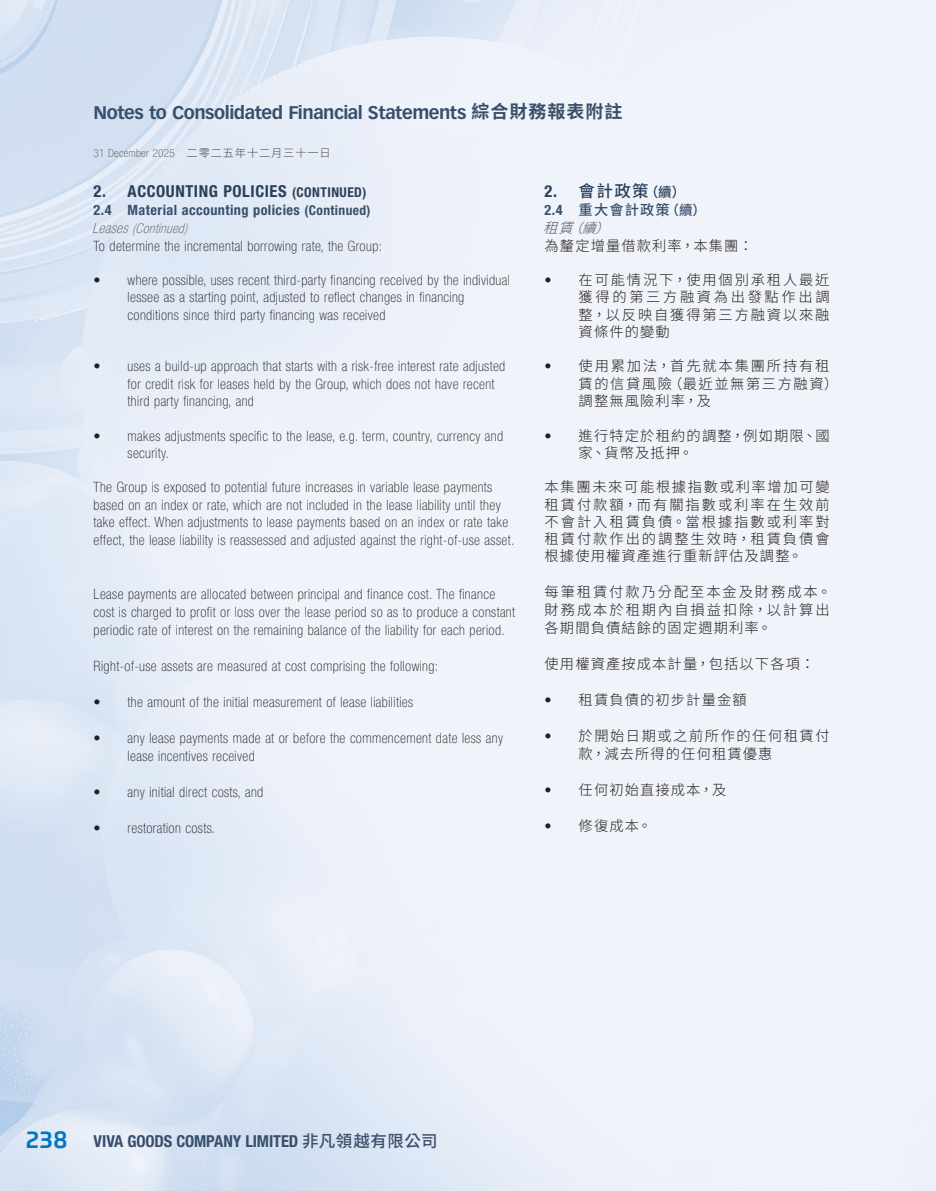
<style>
.page{position:relative;width:936px;height:1191px;background:#fff}
.page>*{position:absolute;margin:0;border:0;box-sizing:border-box;transform-origin:0 0}
.t1{font:700 18px "Vectora LT Std";letter-spacing:-.025em;color:#384f6b}
.t2{font:700 condensed 16.5px "Helvetica Neue LT Std";letter-spacing:-.01em;color:#384f6b}
.Heading_1{font:700 condensed 16.5px "Helvetica Neue LT Std";letter-spacing:.035em;color:#2b3f58}
.C_Heading_1{font:500 16.5px "Source Han Sans TC";color:#2b3f58}
.Body_Text{font:100 condensed 14.25px/17.2px "Helvetica Neue LT Std";letter-spacing:.03em;color:#231f20}
.C_Body_Text{font:300 14.25px/17.2px "Source Han Sans TC";letter-spacing:.105em;color:#231f20;text-align:justify}
.C_Body_Text-2{font:300 14.25px/17.2px "Source Han Sans TC";letter-spacing:.08em;color:#231f20}
.C_Body_Text-3{font:300 14.25px/18px "Source Han Sans TC";letter-spacing:.135em;color:#231f20}
.Heading_2{font:700 condensed 14.25px "Helvetica Neue LT Std";letter-spacing:.03em;color:#384f6b}
.C_Heading_1-2{font:500 14.25px "Source Han Sans TC";letter-spacing:.08em;color:#384f6b}
.Heading_3{font:italic 100 condensed 13.5px "Helvetica Neue LT Std";color:#57585a}
.C_Heading_3{font:italic 300 13.5px "Source Han Sans TC";color:#57585a}
.t3{font:100 condensed 11.25px "Helvetica Neue LT Std";letter-spacing:.025em;color:#4b4c4d}
.s1{font-family:"Source Han Sans TC"}
.s2{font-family:"Source Han Sans TC";font-weight:300;font-stretch:normal}
.s3{font-family:"Helvetica Neue LT Std";font-weight:700;font-stretch:condensed}
.s4{font-size:13.5px}
.s5{font-size:14.25px}
.s6{font-family:"Helvetica Neue LT Std";font-weight:100;font-stretch:condensed}
.s7{font-family:"Prometo";font-weight:500;font-stretch:normal;font-size:24px;color:#0077bf}
.s8{font-family:"Source Han Sans TC";font-weight:500;font-stretch:normal}
</style>
<div class="page">
<p class="t1" style="left:94px;top:102px;width:530px">Notes to Consolidated Financial Statements <span class="s1">綜合財務報表附註</span></p>
<p class="t3" style="left:94px;top:147px;width:239px">31 December 2025<span class="s2">　二零二五年十二月三十一日</span></p>
<p class="C_Heading_1" style="left:544px;top:182px;width:142px"><span class="s3">2.</span> 會計政策<span class="s4">（續）</span></p>
<p class="C_Heading_1-2" style="left:544px;top:202px;width:163px"><span class="s3">2.4</span> 重大會計政策<span class="s4">（續）</span></p>
<p class="C_Heading_3" style="left:543px;top:221px;width:78px"><span class="s5">租賃</span>（續）</p>
<p class="C_Body_Text-2" style="left:544px;top:237px;width:210px">為釐定增量借款利率，本集團：</p>
<p class="C_Body_Text" style="left:578px;top:272px;width:252px;text-indent:-34px"><span class="s6">•</span> 在可能情況下，使用個別承租人最近獲得的第三方融資為出發點作出調整，以反映自獲得第三方融資以來融資條件的變動</p>
<p class="C_Body_Text" style="left:578px;top:358px;width:261px;text-align:left;text-indent:-34px"><span class="s6">•</span> 使用累加法，首先就本集團所持有租賃的信貸風險（最近並無第三方融資）調整無風險利率，及</p>
<p class="C_Body_Text-2" style="left:578px;top:427px;width:252px;text-indent:-34px"><span class="s6">•</span> 進行特定於租約的調整，例如期限、國家、貨幣及抵押。</p>
<p class="C_Body_Text" style="left:544px;top:479px;width:286px">本集團未來可能根據指數或利率增加可變租賃付款額，而有關指數或利率在生效前不會計入租賃負債。當根據指數或利率對租賃付款作出的調整生效時，租賃負債會根據使用權資產進行重新評估及調整。</p>
<p class="C_Body_Text-3" style="left:544px;top:583px;width:288px">每筆租賃付款乃分配至本金及財務成本。財務成本於租期內自損益扣除，以計算出各期間負債結餘的固定週期利率。</p>
<p class="C_Body_Text-2" style="left:544px;top:656px;width:271px">使用權資產按成本計量，包括以下各項：</p>
<p class="C_Body_Text-2" style="left:544px;top:692px;width:204px"><span class="s6">•</span> 租賃負債的初步計量金額</p>
<p class="C_Body_Text" style="left:578px;top:727px;width:252px;line-height:18px;text-indent:-34px"><span class="s6">•</span> 於開始日期或之前所作的任何租賃付款，減去所得的任何租賃優惠</p>
<p class="C_Body_Text-2" style="left:544px;top:782px;width:183px"><span class="s6">•</span> 任何初始直接成本，及</p>
<p class="C_Body_Text" style="left:544px;top:818px;width:109px"><span class="s6">•</span> 修復成本。</p>
<p class="Heading_1" style="left:94px;top:181px;width:274px">2. ACCOUNTING POLICIES <span class="s4">(CONTINUED)</span></p>
<p class="Heading_2" style="left:94px;top:202px;width:278px">2.4 Material accounting policies <span class="s4">(Continued)</span></p>
<p class="Heading_3" style="left:92px;top:221px;width:97px"><span class="s5">Leases</span>(Continued)</p>
<p class="Body_Text" style="left:94px;top:237px;width:290px">To determine the incremental borrowing rate, the Group:</p>
<p class="Body_Text" style="left:128px;top:271px;width:383px;text-indent:-34px">• where possible, uses recent third-party financing received by the individual lessee as a starting point, adjusted to reflect changes in financing conditions since third party financing was received</p>
<p class="Body_Text" style="left:128px;top:358px;width:379px;text-indent:-34px">• uses a build-up approach that starts with a risk-free interest rate adjusted for credit risk for leases held by the Group, which does not have recent third party financing, and</p>
<p class="Body_Text" style="left:128px;top:427px;width:377px;text-indent:-34px">• makes adjustments specific to the lease, e.g. term, country, currency and security.</p>
<p class="Body_Text" style="left:94px;top:478px;width:422px">The Group is exposed to potential future increases in variable lease payments based on an index or rate, which are not included in the lease liability until they take effect. When adjustments to lease payments based on an index or rate take effect, the lease liability is reassessed and adjusted against the right-of-use asset.</p>
<p class="Body_Text" style="left:94px;top:584px;width:423px;line-height:18px">Lease payments are allocated between principal and finance cost. The finance cost is charged to profit or loss over the lease period so as to produce a constant periodic rate of interest on the remaining balance of the liability for each period.</p>
<p class="Body_Text" style="left:94px;top:657px;width:346px">Right-of-use assets are measured at cost comprising the following:</p>
<p class="Body_Text" style="left:94px;top:693px;width:321px">• the amount of the initial measurement of lease liabilities</p>
<p class="Body_Text" style="left:128px;top:728px;width:377px;line-height:18px;text-indent:-34px">• any lease payments made at or before the commencement date less any lease incentives received</p>
<p class="Body_Text" style="left:94px;top:783px;width:171px">• any initial direct costs, and</p>
<p class="Body_Text" style="left:94px;top:819px;width:123px">• restoration costs.</p>
<p class="t2" style="left:26px;top:1131px;width:413px"><span class="s7">238</span> VIVA GOODS COMPANY LIMITED <span class="s8">非凡領越有限公司</span></p>
</div>
